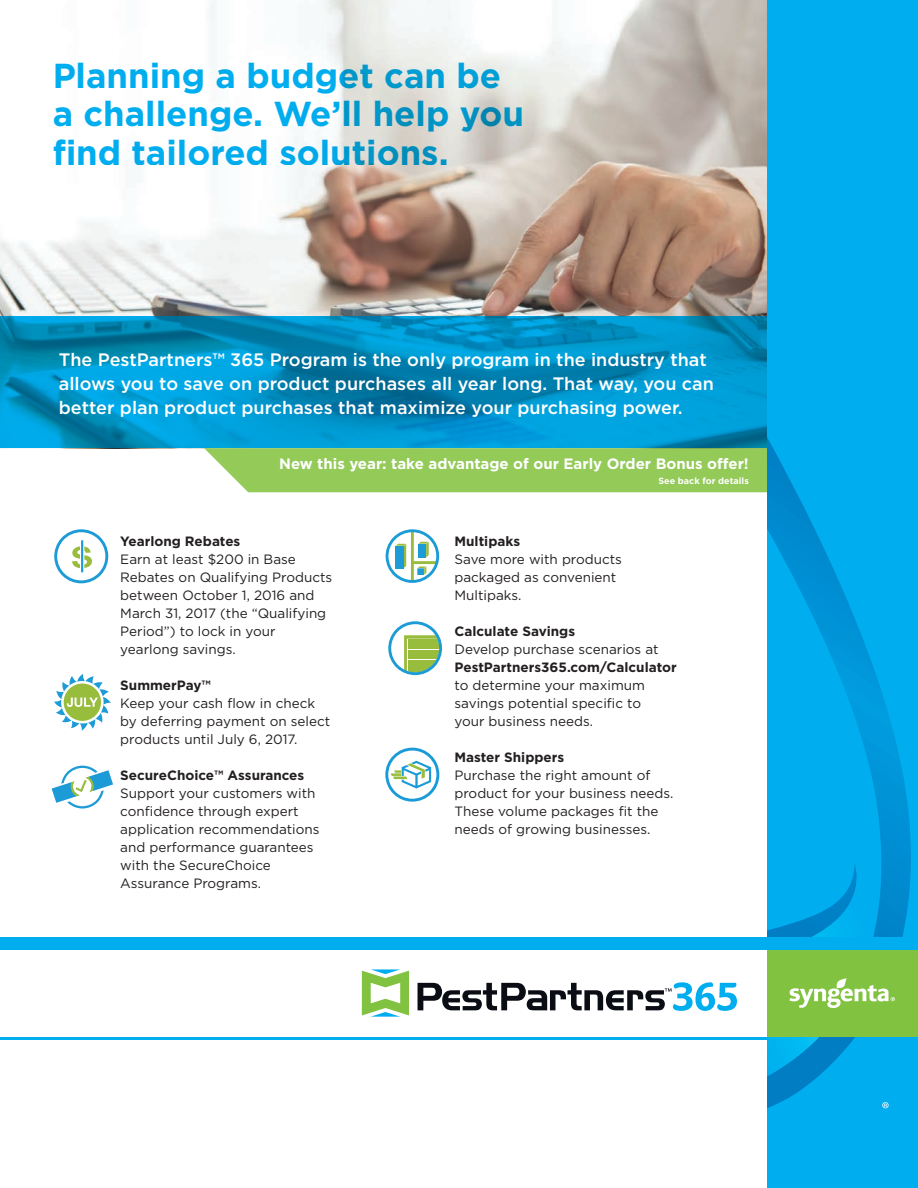
<style>
.page{position:relative;width:918px;height:1188px;background:#fff}
.page>*{position:absolute;margin:0;border:0;box-sizing:border-box;transform-origin:0 0}
.t1{font:700 34.65px/38.5px "Gotham";color:#00aeef}
.t2{font:500 18px/24px "Gotham";color:#fff}
.t3{font:700 15px "Gotham";color:#fff}
.t4{font:13.5px/18px "Gotham";color:#231f20}
.t5{font:700 13.5px "Gotham";color:#231f20}
.t6{font:700 9px "Gotham";color:#fff}
</style>
<div class="page">
<img style="left:0;top:0;width:767px;height:316px">
<div style="left:204px;top:448px;width:563px;height:44px;background:#93ca58"></div>
<svg style="left:54px;top:529px;width:55px;height:54px"></svg>
<svg style="left:54px;top:674px;width:57px;height:57px"></svg>
<svg style="left:52px;top:766px;width:61px;height:43px"></svg>
<svg style="left:385px;top:529px;width:55px;height:54px"></svg>
<div style="left:395px;top:546px;width:8px;height:23px;background:#1c9bd7"></div>
<svg style="left:388px;top:621px;width:54px;height:54px"></svg>
<svg style="left:385px;top:748px;width:54px;height:54px"></svg>
<svg style="left:0;top:316px;width:767px;height:132px;background:#0090c4"></svg>
<div style="left:767px;top:0;width:151px;height:1188px;background:#00aeef"></div>
<svg style="left:767px;top:437px;width:144px;height:671px"></svg>
<div style="left:767px;top:937px;width:151px;height:100px;background:#81c340"></div>
<div style="left:0;top:937px;width:918px;height:13px;background:#00aeef"></div>
<hr style="left:0;top:1037px;width:767px;height:3px;background:#00aeef">
<svg style="left:767px;top:877px;width:128px;height:199px"></svg>
<svg style="left:882px;top:1102px;width:7px;height:6px"></svg>
<svg style="left:362px;top:969px;width:47px;height:48px"></svg>
<svg style="left:418px;top:982px;width:319px;height:29px"></svg>
<h1 class="t1" style="left:52px;top:56px;width:473px">Planning a budget can be a challenge. We’ll help you find tailored solutions.</h1>
<h2 class="t2" style="left:59px;top:347px;width:657px">The PestPartners™ 365 Program is the only program in the industry that allows you to save on product purchases all year long. That way, you can better plan product purchases that maximize your purchasing power.</h2>
<p class="t3" style="left:279px;top:454px;width:471px">New this year: take advantage of our Early Order Bonus offer!</p>
<p class="t6" style="left:658px;top:475px;width:92px">See back for details</p>
<p class="t5" style="left:120px;top:532px;width:122px">Yearlong Rebates</p>
<p class="t4" style="left:120px;top:550px;width:214px">Earn at least $200 in Base<br>Rebates on Qualifying Products between October 1, 2016 and<br>March 31, 2017 (the “Qualifying<br>Period”) to lock in your yearlong savings.</p>
<p class="t5" style="left:120px;top:676px;width:92px">SummerPay™</p>
<p class="t4" style="left:120px;top:694px;width:211px">Keep your cash flow in check by deferring payment on select products until July 6, 2017.</p>
<p class="t5" style="left:120px;top:766px;width:186px">SecureChoice™ Assurances</p>
<p class="t4" style="left:120px;top:784px;width:201px">Support your customers with confidence through expert application recommendations and performance guarantees with the SecureChoice<br>Assurance Programs.</p>
<p class="t5" style="left:454px;top:532px;width:67px">Multipaks</p>
<p class="t4" style="left:454px;top:550px;width:169px">Save more with products packaged as convenient<br>Multipaks.</p>
<p class="t5" style="left:454px;top:622px;width:122px">Calculate Savings</p>
<p class="t4" style="left:454px;top:640px;width:206px">Develop purchase scenarios at</p>
<p class="t5" style="left:454px;top:658px;width:224px">PestPartners365.com/Calculator</p>
<p class="t4" style="left:454px;top:676px;width:192px">to determine your maximum savings potential specific to your business needs.</p>
<p class="t5" style="left:454px;top:748px;width:111px">Master Shippers</p>
<p class="t4" style="left:454px;top:766px;width:221px">Purchase the right amount of product for your business needs.<br>These volume packages fit the needs of growing businesses.</p>
</div>
